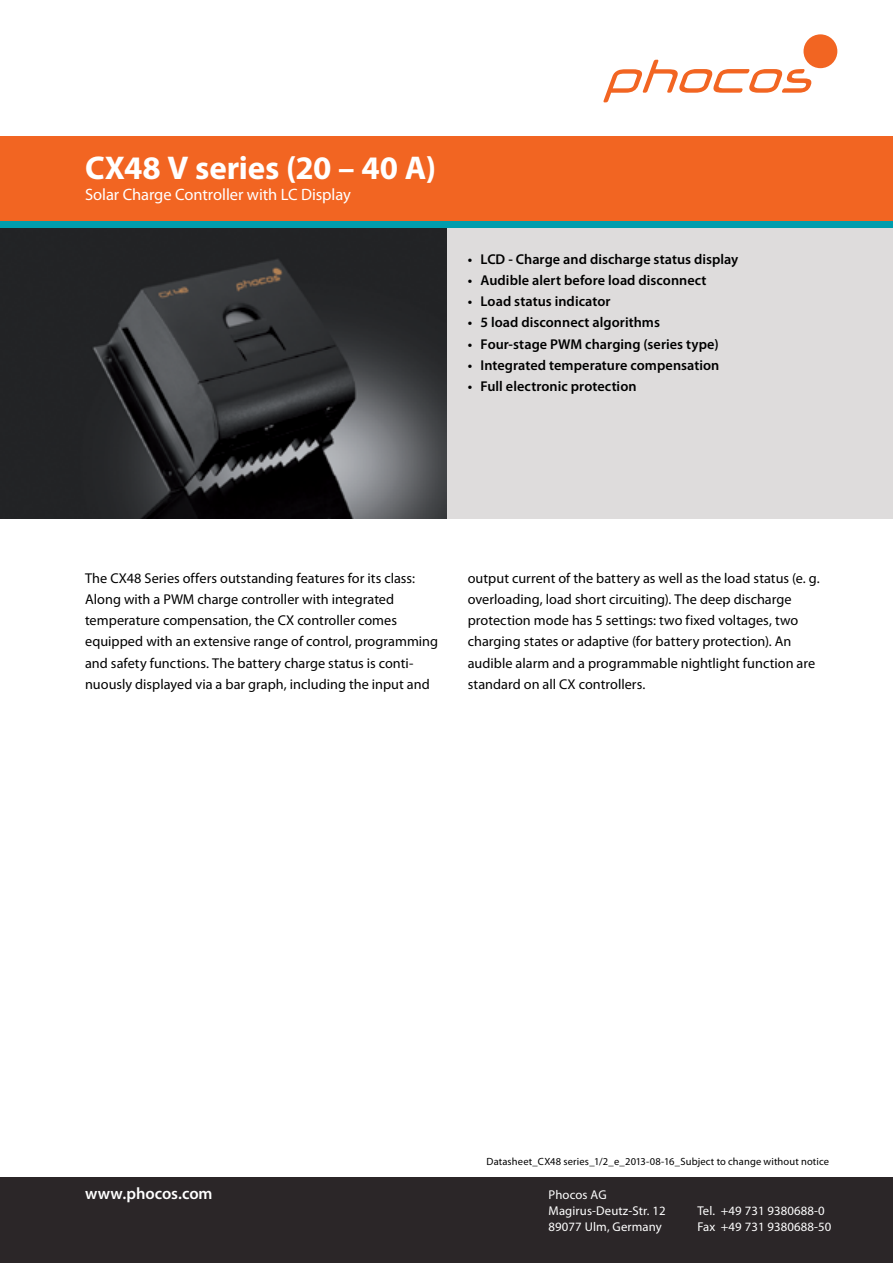
<style>
.page{position:relative;width:893px;height:1263px;background:#fff}
.page>*{position:absolute;margin:0;border:0;box-sizing:border-box;transform-origin:0 0}
.t1{font:700 33px "Myriad Pro";letter-spacing:-.005em;color:#fff}
.t2{font:16.5px "Myriad Pro";letter-spacing:-.005em;color:#fff}
.t3{font:600 16.5px "Myriad Pro";color:#fff}
.t4{font:14.25px/21.3px "Myriad Pro";color:#000}
.t5{font:600 14.25px "Myriad Pro";letter-spacing:.005em;color:#000}
.t6{font:12.75px/15.8px "Myriad Pro";letter-spacing:.01em;color:#fff}
.t7{font:10.5px "Myriad Pro";letter-spacing:.01em;color:#000}
</style>
<div class="page">
<div style="left:446px;top:221px;width:447px;height:298px;background:#dedcdc"></div>
<img style="left:0;top:227px;width:446px;height:292px">
<div style="left:0;top:136px;width:893px;height:85px;background:#f26522"></div>
<div style="left:0;top:221px;width:893px;height:6px;background:#009dad"></div>
<div style="left:0;top:1178px;width:893px;height:85px;background:#2b2628"></div>
<div style="left:803px;top:34px;width:34px;height:34px;background:#f26522;border-radius:50%"></div>
<svg style="left:603px;top:60px;width:209px;height:42px"></svg>
<h1 class="t1" style="left:85px;top:146px;width:353px">CX48 V series (20 – 40 A)</h1>
<p class="t2" style="left:85px;top:184px;width:267px">Solar Charge Controller with LC Display</p>
<p class="t5" style="left:468px;top:250px;width:272px">• LCD - Charge and discharge status display</p>
<p class="t5" style="left:468px;top:271px;width:240px">• Audible alert before load disconnect</p>
<p class="t5" style="left:468px;top:292px;width:144px">• Load status indicator</p>
<p class="t5" style="left:468px;top:314px;width:194px">• 5 load disconnect algorithms</p>
<p class="t5" style="left:468px;top:335px;width:252px">• Four-stage PWM charging (series type)</p>
<p class="t5" style="left:468px;top:356px;width:253px">• Integrated temperature compensation</p>
<p class="t5" style="left:468px;top:377px;width:170px">• Full electronic protection</p>
<p class="t4" style="left:85px;top:567px;width:355px">The CX48 Series offers outstanding features for its class:<br>Along with a PWM charge controller with integrated temperature compensation, the CX controller comes equipped with an extensive range of control, programming and safety functions. The battery charge status is conti&shy;nuously displayed via a bar graph, including the input and</p>
<p class="t4" style="left:468px;top:567px;width:354px">output current of the battery as well as the load status (e. g. overloading, load short circuiting). The deep discharge protection mode has 5 settings: two fixed voltages, two charging states or adaptive (for battery protection). An audible alarm and a programmable nightlight function are standard on all CX controllers.</p>
<p class="t7" style="left:487px;top:1154px;width:344px">Datasheet_CX48 series_1/2_e_2013-08-16_Subject to change without notice</p>
<p class="t3" style="left:85px;top:1183px;width:129px">www.phocos.com</p>
<p class="t6" style="left:549px;top:1187px;width:119px">Phocos AG<br>Magirus-Deutz-Str. 12<br>89077 Ulm, Germany</p>
<p class="t6" style="left:697px;top:1202px;width:136px">Tel. +49 731 9380688-0<br>Fax +49 731 9380688-50</p>
</div>
